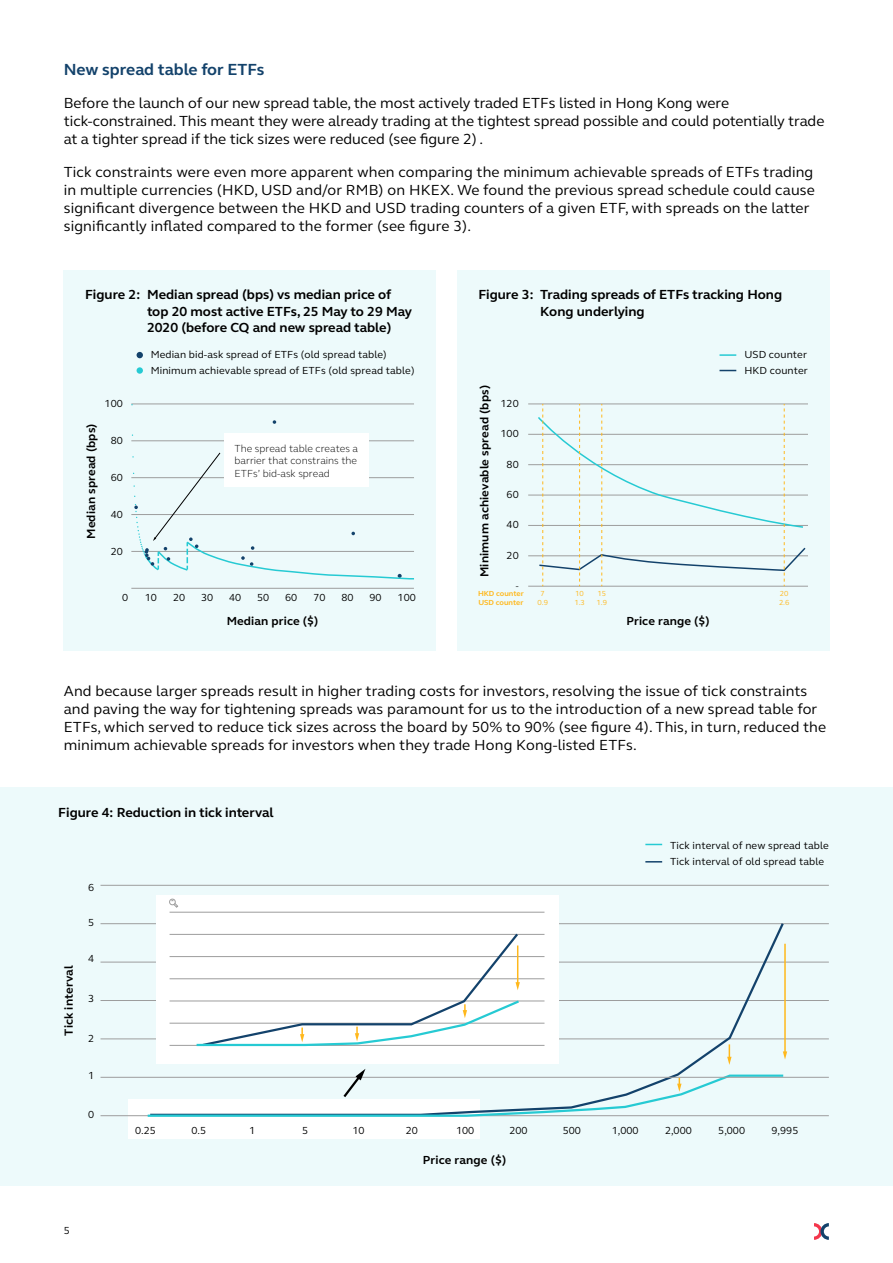
<style>
.page{position:relative;width:893px;height:1263px;background:#fff}
.page>*{position:absolute;margin:0;border:0;box-sizing:border-box;transform-origin:0 0}
.t1{font:700 16.5px "FS Elliot Pro";color:#13426b}
.t2{font:15px/18px "FS Elliot Pro";letter-spacing:.01em;color:#000}
.t3{font:700 13.5px/16.2px "FS Elliot Pro";color:#000}
.t4{font:700 12px "FS Elliot Pro";letter-spacing:.01em;color:#000}
.t5{font:10.5px/15.9px "FS Elliot Pro";letter-spacing:.01em;color:#000}
.t6{font:300 10.5px/12.6px "FS Elliot Pro";color:#000;text-align:justify}
.t7{font:9px "FS Elliot Pro";color:#000}
.t8{font:700 7.5px/9px "FS Elliot Pro";color:#ffb81c}
.t9{font:7.5px/9px "FS Elliot Pro";color:#ffb81c}
</style>
<div class="page">
<div style="left:457px;top:270px;width:372px;height:380px;background:#edfafb"></div>
<svg style="left:814px;top:1223px;width:15px;height:17px"></svg>
<div style="left:0;top:787px;width:893px;height:399px;background:#edfafb"></div>
<div style="left:129px;top:1099px;width:351px;height:40px;background:#fff"></div>
<hr style="left:101px;top:923px;width:728px;height:1px;background:#9d9d9d">
<hr style="left:101px;top:962px;width:728px;height:1px;background:#9d9d9d">
<hr style="left:101px;top:1000px;width:728px;height:1px;background:#9d9d9d">
<hr style="left:101px;top:1039px;width:728px;height:1px;background:#9d9d9d">
<hr style="left:101px;top:885px;width:728px;height:1px;background:#9d9d9d">
<svg style="left:645px;top:861px;width:17px;height:1px"></svg>
<svg style="left:645px;top:844px;width:17px;height:1px"></svg>
<hr style="left:101px;top:1115px;width:728px;height:1px;background:#9d9d9d">
<hr style="left:101px;top:1077px;width:728px;height:1px;background:#9d9d9d">
<div style="left:156px;top:895px;width:402px;height:169px;background:#fff"></div>
<hr style="left:170px;top:912px;width:374px;height:1px;background:#9d9d9d">
<svg style="left:169px;top:898px;width:9px;height:10px"></svg>
<svg style="left:145px;top:931px;width:642px;height:186px"></svg>
<div style="left:64px;top:270px;width:372px;height:380px;background:#edfafb"></div>
<svg style="left:137px;top:352px;width:6px;height:6px"></svg>
<div style="left:137px;top:367px;width:6px;height:7px;background:#26cad3;border-radius:50%"></div>
<hr style="left:131px;top:440px;width:283px;height:1px;background:#9d9d9d">
<hr style="left:131px;top:404px;width:283px;height:1px;background:#9d9d9d">
<hr style="left:131px;top:477px;width:283px;height:1px;background:#9d9d9d">
<hr style="left:131px;top:514px;width:283px;height:1px;background:#9d9d9d">
<hr style="left:131px;top:551px;width:283px;height:1px;background:#9d9d9d">
<hr style="left:131px;top:588px;width:283px;height:1px;background:#9d9d9d">
<svg style="left:273px;top:420px;width:3px;height:4px"></svg>
<svg style="left:132px;top:452px;width:282px;height:128px"></svg>
<div style="left:224px;top:433px;width:145px;height:54px;background:#fff"></div>
<svg style="left:719px;top:354px;width:17px;height:2px"></svg>
<svg style="left:719px;top:370px;width:17px;height:1px"></svg>
<hr style="left:528px;top:434px;width:280px;height:1px;background:#9d9d9d">
<hr style="left:528px;top:464px;width:280px;height:1px;background:#9d9d9d">
<hr style="left:528px;top:495px;width:280px;height:1px;background:#9d9d9d">
<hr style="left:528px;top:525px;width:280px;height:1px;background:#9d9d9d">
<hr style="left:528px;top:555px;width:280px;height:1px;background:#9d9d9d">
<hr style="left:528px;top:586px;width:280px;height:1px;background:#9d9d9d">
<hr style="left:528px;top:404px;width:280px;height:1px;background:#9d9d9d">
<svg style="left:537px;top:404px;width:270px;height:182px"></svg>
<p class="t1" style="left:64px;top:59px;width:202px">New spread table for ETFs</p>
<p class="t2" style="left:64px;top:94px;width:762px">Before the launch of our new spread table, the most actively traded ETFs listed in Hong Kong were tick-constrained. This meant they were already trading at the tightest spread possible and could potentially trade at a tighter spread if the tick sizes were reduced (see figure 2) .</p>
<p class="t2" style="left:64px;top:163px;width:753px">Tick constraints were even more apparent when comparing the minimum achievable spreads of ETFs trading in multiple currencies (HKD, USD and/or RMB) on HKEX. We found the previous spread schedule could cause significant divergence between the HKD and USD trading counters of a given ETF, with spreads on the latter significantly inflated compared to the former (see figure 3).</p>
<p class="t3" style="left:147px;top:287px;width:267px;text-indent:-62px">Figure 2: Median spread (bps) vs median price of top 20 most active ETFs, 25 May to 29 May<br>2020 (before CQ and new spread table)</p>
<p class="t5" style="left:151px;top:346px;width:265px">Median bid-ask spread of ETFs (old spread table)<br>Minimum achievable spread of ETFs (old spread table)</p>
<p class="t4" style="left:83px;top:539px;width:117px;rotate:-90deg">Median spread (bps)</p>
<p class="t5" style="left:105px;top:395px;width:20px">100</p>
<p class="t5" style="left:111px;top:432px;width:14px">80</p>
<p class="t5" style="left:111px;top:469px;width:14px">60</p>
<p class="t5" style="left:111px;top:506px;width:14px">40</p>
<p class="t5" style="left:111px;top:543px;width:14px">20</p>
<p class="t6" style="left:235px;top:441px;width:125px">The spread table creates a barrier that constrains the ETFs’ bid-ask spread</p>
<p class="t5" style="left:122px;top:589px;width:8px">0</p>
<p class="t5" style="left:145px;top:589px;width:14px">10</p>
<p class="t5" style="left:173px;top:589px;width:14px">20</p>
<p class="t5" style="left:201px;top:589px;width:14px">30</p>
<p class="t5" style="left:229px;top:589px;width:14px">40</p>
<p class="t5" style="left:257px;top:589px;width:14px">50</p>
<p class="t5" style="left:285px;top:589px;width:14px">60</p>
<p class="t5" style="left:313px;top:589px;width:14px">70</p>
<p class="t5" style="left:341px;top:589px;width:14px">80</p>
<p class="t5" style="left:369px;top:589px;width:14px">90</p>
<p class="t5" style="left:398px;top:589px;width:20px">100</p>
<p class="t4" style="left:227px;top:613px;width:93px">Median price ($)</p>
<p class="t3" style="left:540px;top:287px;width:243px;text-indent:-62px">Figure 3: Trading spreads of ETFs tracking Hong<br>Kong underlying</p>
<p class="t4" style="left:476px;top:577px;width:193px;rotate:-90deg">Minimum achievable spread (bps)</p>
<p class="t5" style="left:500px;top:395px;width:20px">120</p>
<p class="t5" style="left:500px;top:425px;width:20px">100</p>
<p class="t5" style="left:506px;top:456px;width:14px">80</p>
<p class="t5" style="left:506px;top:486px;width:14px">60</p>
<p class="t5" style="left:506px;top:516px;width:14px">40</p>
<p class="t5" style="left:506px;top:547px;width:14px">20</p>
<p class="t7" style="left:516px;top:579px;width:4px">-</p>
<p class="t8" style="left:478px;top:589px;width:47px">HKD counter<br>USD counter</p>
<p class="t5" style="left:744px;top:346px;width:65px">USD counter<br>HKD counter</p>
<p class="t9" style="left:537px;top:589px;width:12px;text-align:center">7<br>0.9</p>
<p class="t9" style="left:574px;top:589px;width:12px">10<br>1.3</p>
<p class="t9" style="left:597px;top:589px;width:12px">15<br>1.9</p>
<p class="t9" style="left:779px;top:589px;width:12px">20<br>2.6</p>
<p class="t4" style="left:626px;top:613px;width:85px">Price range ($)</p>
<p class="t2" style="left:64px;top:682px;width:764px">And because larger spreads result in higher trading costs for investors, resolving the issue of tick constraints and paving the way for tightening spreads was paramount for us to the introduction of a new spread table for ETFs, which served to reduce tick sizes across the board by 50% to 90% (see figure 4). This, in turn, reduced the minimum achievable spreads for investors when they trade Hong Kong-listed ETFs.</p>
<p class="t3" style="left:58px;top:804px;width:217px">Figure 4: Reduction in tick interval</p>
<p class="t5" style="left:88px;top:879px;width:8px">6</p>
<p class="t4" style="left:61px;top:1036px;width:72px;rotate:-90deg">Tick interval</p>
<p class="t5" style="left:88px;top:914px;width:8px">5</p>
<p class="t5" style="left:88px;top:950px;width:8px">4</p>
<p class="t5" style="left:88px;top:990px;width:8px">3</p>
<p class="t5" style="left:88px;top:1030px;width:8px">2</p>
<p class="t5" style="left:88px;top:1067px;width:8px">1</p>
<p class="t5" style="left:88px;top:1106px;width:8px">0</p>
<p class="t5" style="left:670px;top:837px;width:160px">Tick interval of new spread table</p>
<p class="t5" style="left:670px;top:853px;width:155px">Tick interval of old spread table</p>
<p class="t5" style="left:135px;top:1122px;width:22px">0.25</p>
<p class="t5" style="left:191px;top:1122px;width:16px">0.5</p>
<p class="t5" style="left:249px;top:1122px;width:8px">1</p>
<p class="t5" style="left:302px;top:1122px;width:8px">5</p>
<p class="t5" style="left:353px;top:1122px;width:14px">10</p>
<p class="t5" style="left:406px;top:1122px;width:14px">20</p>
<p class="t5" style="left:456px;top:1122px;width:20px">100</p>
<p class="t5" style="left:509px;top:1122px;width:20px">200</p>
<p class="t5" style="left:563px;top:1122px;width:20px">500</p>
<p class="t5" style="left:612px;top:1122px;width:28px">1,000</p>
<p class="t5" style="left:665px;top:1122px;width:28px">2,000</p>
<p class="t5" style="left:718px;top:1122px;width:28px">5,000</p>
<p class="t5" style="left:772px;top:1122px;width:28px">9,995</p>
<p class="t5" style="left:64px;top:1222px;width:8px">5</p>
<p class="t4" style="left:423px;top:1152px;width:85px">Price range ($)</p>
</div>
